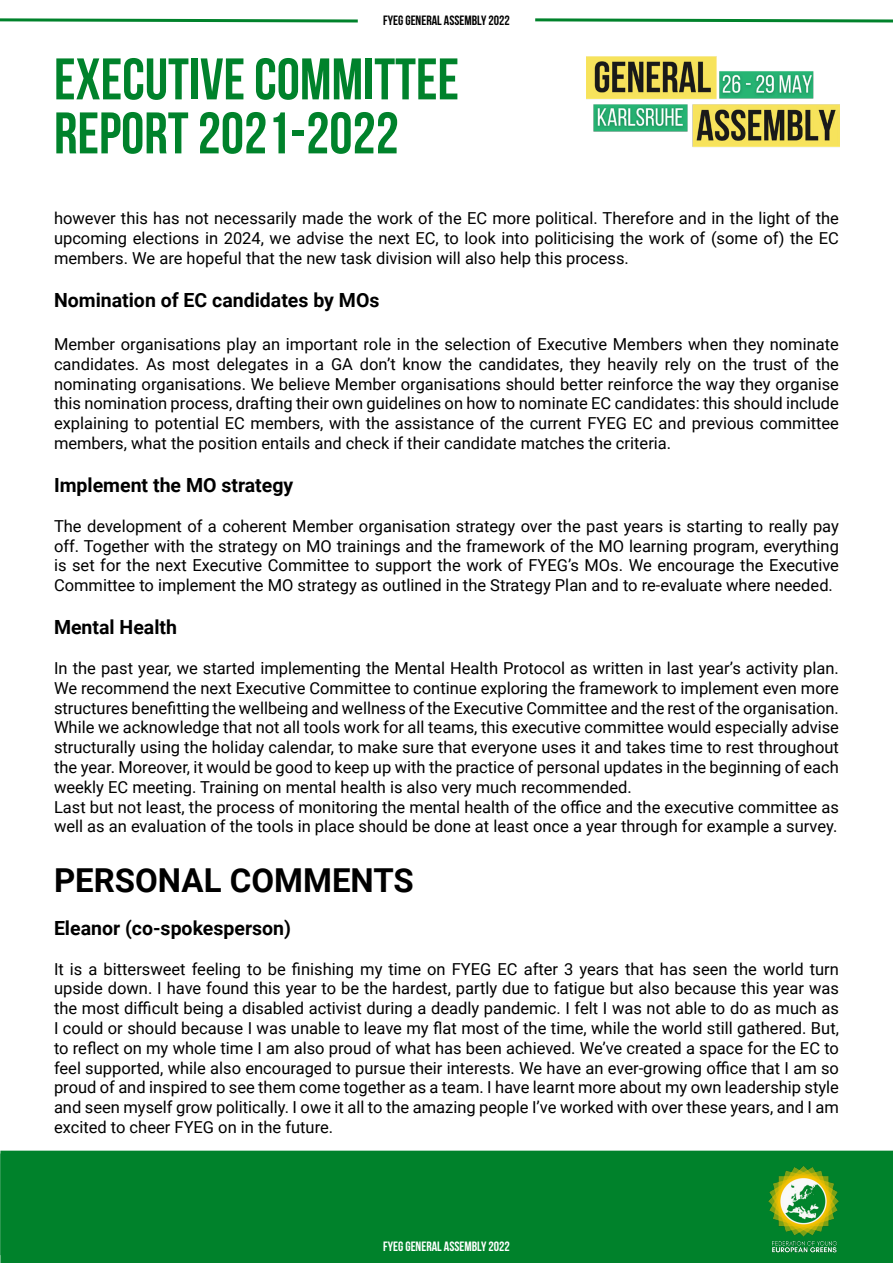
<style>
.page{position:relative;width:893px;height:1263px;background:#fff}
.page>*{position:absolute;margin:0;border:0;box-sizing:border-box;transform-origin:0 0}
.t1{font:700 58.5px/54px "Bebas Neue";color:#00822b}
.t2{font:700 33px "Roboto";color:#000}
.t3{font:700 19.5px "Roboto";color:#000}
.t4{font:16.5px/19.8px "Roboto";color:#000;text-align:justify}
.t5{font:700 13.5px "Bebas Neue";color:#fff}
.t6{font:700 13.5px "Bebas Neue";color:#000}
</style>
<div class="page">
<div style="left:0;top:1151px;width:893px;height:112px;background:#00822b"></div>
<img style="left:586px;top:56px;width:253px;height:91px">
<img style="left:758px;top:1164px;width:90px;height:90px">
<svg style="left:0;top:18px;width:358px;height:5px"></svg>
<svg style="left:535px;top:18px;width:358px;height:5px"></svg>
<p class="t6" style="left:383px;top:13px;width:128px">FYEG GENERAL ASSEMBLY 2022</p>
<h1 class="t1" style="left:54px;top:51px;width:406px">EXECUTIVE COMMITTEE<br>REPORT 2021-2022</h1>
<p class="t4" style="left:54px;top:207px;width:786px">however this has not necessarily made the work of the EC more political. Therefore and in the light of the upcoming elections in 2024, we advise the next EC, to look into politicising the work of (some of) the EC members. We are hopeful that the new task division will also help this process.</p>
<p class="t3" style="left:54px;top:286px;width:327px">Nomination of EC candidates by MOs</p>
<p class="t4" style="left:54px;top:333px;width:786px">Member organisations play an important role in the selection of Executive Members when they nominate candidates. As most delegates in a GA don’t know the candidates, they heavily rely on the trust of the nominating organisations. We believe Member organisations should better reinforce the way they organise this nomination process, drafting their own guidelines on how to nominate EC candidates: this should include explaining to potential EC members, with the assistance of the current FYEG EC and previous committee members, what the position entails and check if their candidate matches the criteria.</p>
<p class="t3" style="left:54px;top:471px;width:241px">Implement the MO strategy</p>
<p class="t4" style="left:54px;top:515px;width:786px">The development of a coherent Member organisation strategy over the past years is starting to really pay off. Together with the strategy on MO trainings and the framework of the MO learning program, everything is set for the next Executive Committee to support the work of FYEG’s MOs. We encourage the Executive Committee to implement the MO strategy as outlined in the Strategy Plan and to re-evaluate where needed.</p>
<p class="t3" style="left:54px;top:614px;width:125px">Mental Health</p>
<p class="t4" style="left:54px;top:657px;width:786px;text-align:left">In the past year, we started implementing the Mental Health Protocol as written in last year’s activity plan.<br>We recommend the next Executive Committee to continue exploring the framework to implement even more structures benefitting the wellbeing and wellness of the Executive Committee and the rest of the organisation.<br>While we acknowledge that not all tools work for all teams, this executive committee would especially advise structurally using the holiday calendar, to make sure that everyone uses it and takes time to rest throughout the year. Moreover, it would be good to keep up with the practice of personal updates in the beginning of each weekly EC meeting. Training on mental health is also very much recommended.<br>Last but not least, the process of monitoring the mental health of the office and the executive committee as well as an evaluation of the tools in place should be done at least once a year through for example a survey.</p>
<h2 class="t2" style="left:54px;top:857px;width:361px">PERSONAL COMMENTS</h2>
<p class="t3" style="left:54px;top:914px;width:238px">Eleanor (co-spokesperson)</p>
<p class="t4" style="left:54px;top:958px;width:786px">It is a bittersweet feeling to be finishing my time on FYEG EC after 3 years that has seen the world turn upside down. I have found this year to be the hardest, partly due to fatigue but also because this year was the most difficult being a disabled activist during a deadly pandemic. I felt I was not able to do as much as I could or should because I was unable to leave my flat most of the time, while the world still gathered. But, to reflect on my whole time I am also proud of what has been achieved. We’ve created a space for the EC to feel supported, while also encouraged to pursue their interests. We have an ever-growing office that I am so proud of and inspired to see them come together as a team. I have learnt more about my own leadership style and seen myself grow politically. I owe it all to the amazing people I’ve worked with over these years, and I am excited to cheer FYEG on in the future.</p>
<p class="t5" style="left:383px;top:1239px;width:128px">FYEG GENERAL ASSEMBLY 2022</p>
</div>
